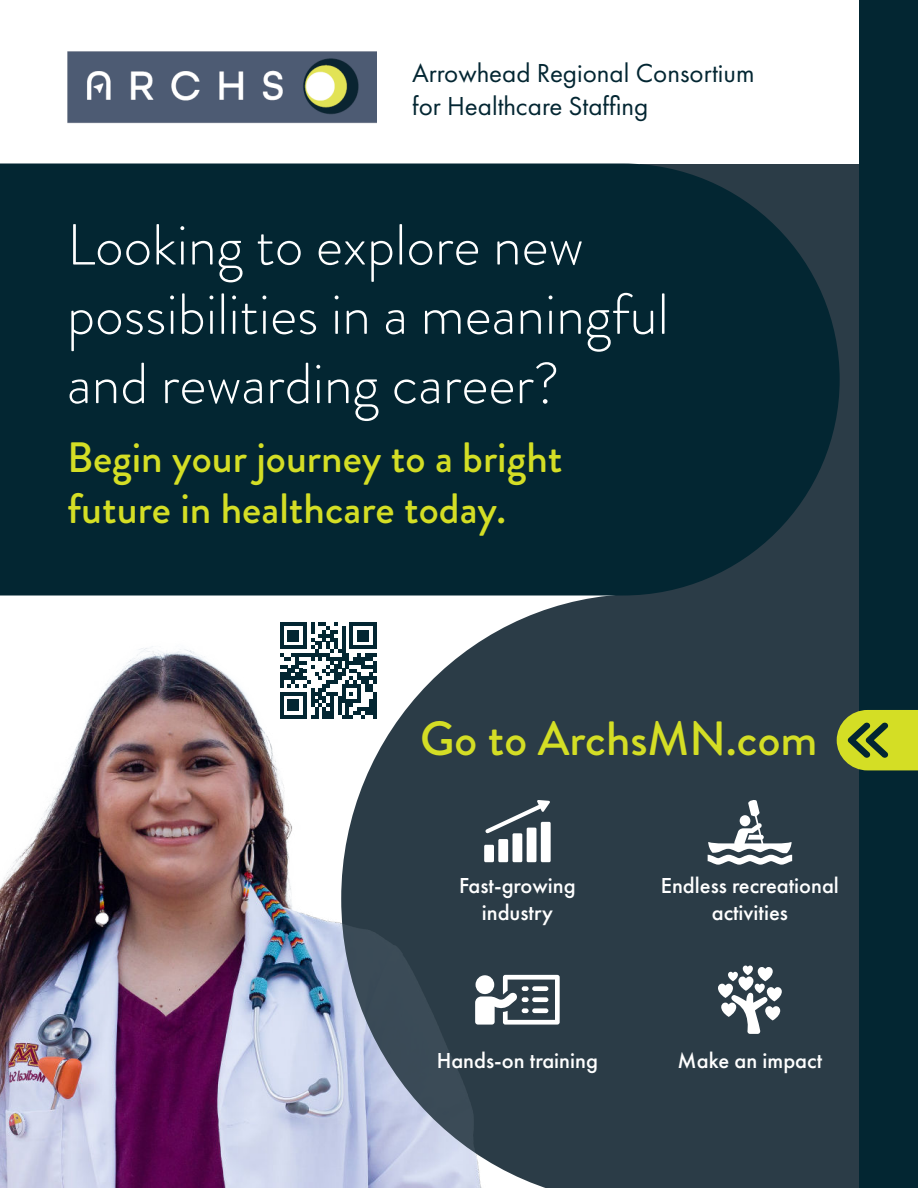
<style>
.page{position:relative;width:918px;height:1188px;background:#fff}
.page>*{position:absolute;margin:0;border:0;box-sizing:border-box;transform-origin:0 0}
.t1{font:300 57.75px/69.3px "Brandon Grotesque";color:#fff}
.t2{font:500 48px "Brandon Grotesque";color:#d4de25}
.t3{font:500 42.45px/50.8px "Brandon Grotesque";color:#d4de25}
.t4{font:27px/32.4px "Futura PT";color:#032632}
.t5{font:500 22.5px/27px "Futura PT";color:#fff;text-align:center}
</style>
<div class="page">
<img style="left:0;top:646px;width:341px;height:542px">
<div style="left:341px;top:163px;width:519px;height:1025px;background:#2b3c47"></div>
<img style="left:341px;top:596px;width:180px;height:592px">
<img style="left:67px;top:51px;width:310px;height:73px">
<div style="left:860px;top:0;width:58px;height:1188px;background:#032632"></div>
<div style="left:0;top:164px;width:840px;height:432px;background:#032632"></div>
<div style="left:484px;top:845px;width:10px;height:17px;background:#fff"></div>
<div style="left:498px;top:839px;width:10px;height:23px;background:#fff"></div>
<div style="left:513px;top:833px;width:9px;height:29px;background:#fff"></div>
<div style="left:527px;top:828px;width:9px;height:34px;background:#fff"></div>
<div style="left:541px;top:822px;width:10px;height:40px;background:#fff"></div>
<svg style="left:482px;top:800px;width:68px;height:37px"></svg>
<svg style="left:475px;top:975px;width:85px;height:50px"></svg>
<svg style="left:708px;top:798px;width:84px;height:67px"></svg>
<svg style="left:718px;top:966px;width:64px;height:68px"></svg>
<svg style="left:280px;top:622px;width:96px;height:97px"></svg>
<svg style="left:837px;top:710px;width:81px;height:60px;background:#acba29"></svg>
<p class="t4" style="left:412px;top:59px;width:344px">Arrowhead Regional Consortium for Healthcare Staffing</p>
<h1 class="t1" style="left:67px;top:218px;width:603px">Looking to explore new possibilities in a meaningful and rewarding career?</h1>
<h3 class="t3" style="left:67px;top:438px;width:497px">Begin your journey to a bright future in healthcare today.</h3>
<h2 class="t2" style="left:420px;top:721px;width:399px">Go to ArchsMN.com</h2>
<p class="t5" style="left:459px;top:874px;width:118px">Fast-growing industry</p>
<p class="t5" style="left:661px;top:874px;width:180px">Endless recreational activities</p>
<p class="t5" style="left:437px;top:1049px;width:163px">Hands-on training</p>
<p class="t5" style="left:678px;top:1049px;width:146px">Make an impact</p>
</div>
